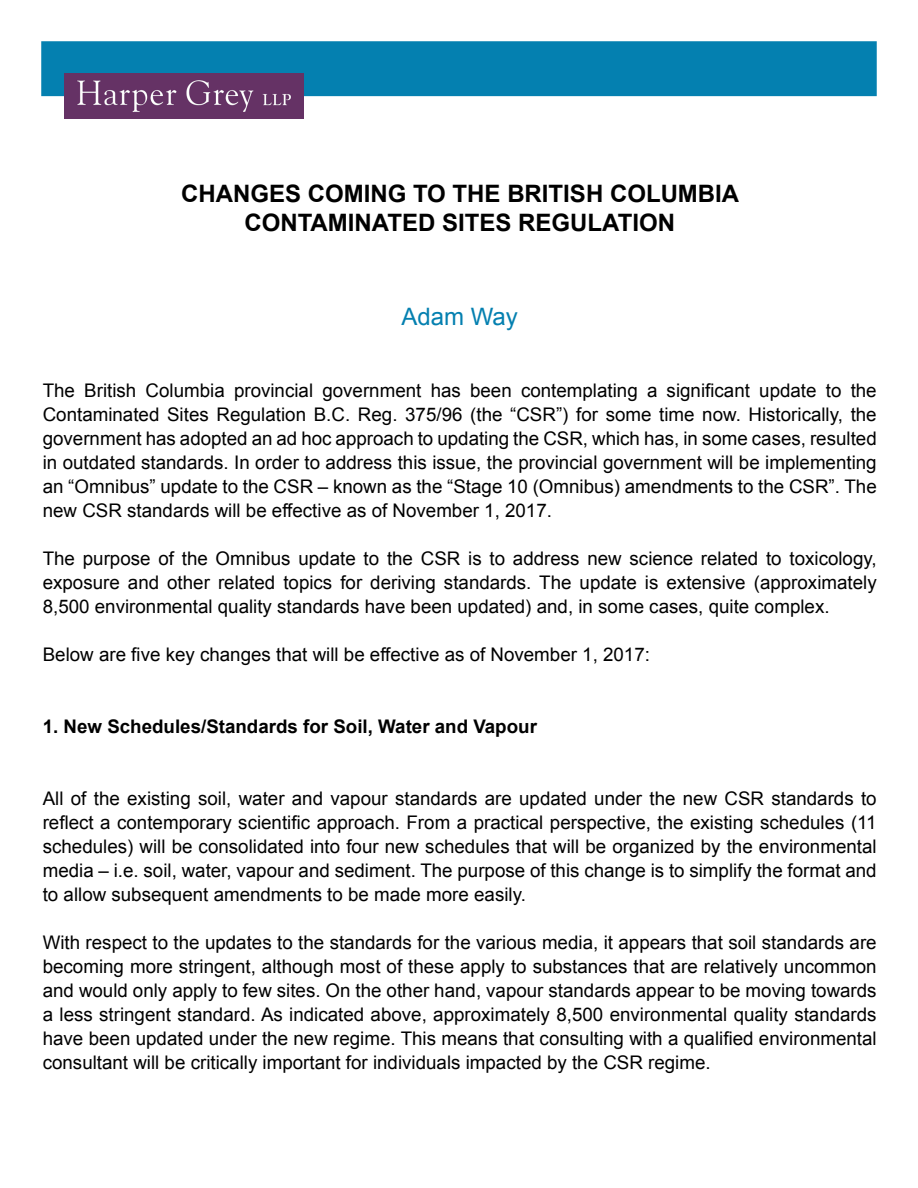
<style>
.page{position:relative;width:918px;height:1188px;background:#fff}
.page>*{position:absolute;margin:0;border:0;box-sizing:border-box;transform-origin:0 0}
.t1{font:700 24px/28.8px "Arial";color:#000;text-align:center}
.t2{font:24px "Arial";color:#0480b0}
.t3{font:18.75px/24px "Arial";color:#000;text-align:justify}
.t4{font:700 18.75px "Arial";color:#000}
</style>
<div class="page">
<div style="left:41px;top:41px;width:836px;height:55px;background:#0480b0;border:2px solid #0480b0"></div>
<img style="left:65px;top:73px;width:239px;height:46px">
<p class="t1" style="left:181px;top:180px;width:560px">CHANGES COMING TO THE BRITISH COLUMBIA<br>CONTAMINATED SITES REGULATION</p>
<p class="t2" style="left:402px;top:301px;width:118px">Adam Way</p>
<p class="t3" style="left:43px;top:379px;width:836px">The British Columbia provincial government has been contemplating a significant update to the Contaminated Sites Regulation B.C. Reg. 375/96 (the “CSR”) for some time now. Historically, the government has adopted an ad hoc approach to updating the CSR, which has, in some cases, resulted in outdated standards. In order to address this issue, the provincial government will be implementing an “Omnibus” update to the CSR – known as the “Stage 10 (Omnibus) amendments to the CSR”. The new CSR standards will be effective as of November 1, 2017.</p>
<p class="t3" style="left:43px;top:547px;width:835px">The purpose of the Omnibus update to the CSR is to address new science related to toxicology, exposure and other related topics for deriving standards. The update is extensive (approximately 8,500 environmental quality standards have been updated) and, in some cases, quite complex.</p>
<p class="t3" style="left:43px;top:643px;width:609px">Below are five key changes that will be effective as of November 1, 2017:</p>
<p class="t4" style="left:43px;top:714px;width:496px">1. New Schedules/Standards for Soil, Water and Vapour</p>
<p class="t3" style="left:43px;top:787px;width:835px">All of the existing soil, water and vapour standards are updated under the new CSR standards to reflect a contemporary scientific approach. From a practical perspective, the existing schedules (11 schedules) will be consolidated into four new schedules that will be organized by the environmental media – i.e. soil, water, vapour and sediment. The purpose of this change is to simplify the format and to allow subsequent amendments to be made more easily.</p>
<p class="t3" style="left:43px;top:931px;width:835px">With respect to the updates to the standards for the various media, it appears that soil standards are becoming more stringent, although most of these apply to substances that are relatively uncommon and would only apply to few sites. On the other hand, vapour standards appear to be moving towards a less stringent standard. As indicated above, approximately 8,500 environmental quality standards have been updated under the new regime. This means that consulting with a qualified environmental consultant will be critically important for individuals impacted by the CSR regime.</p>
</div>
